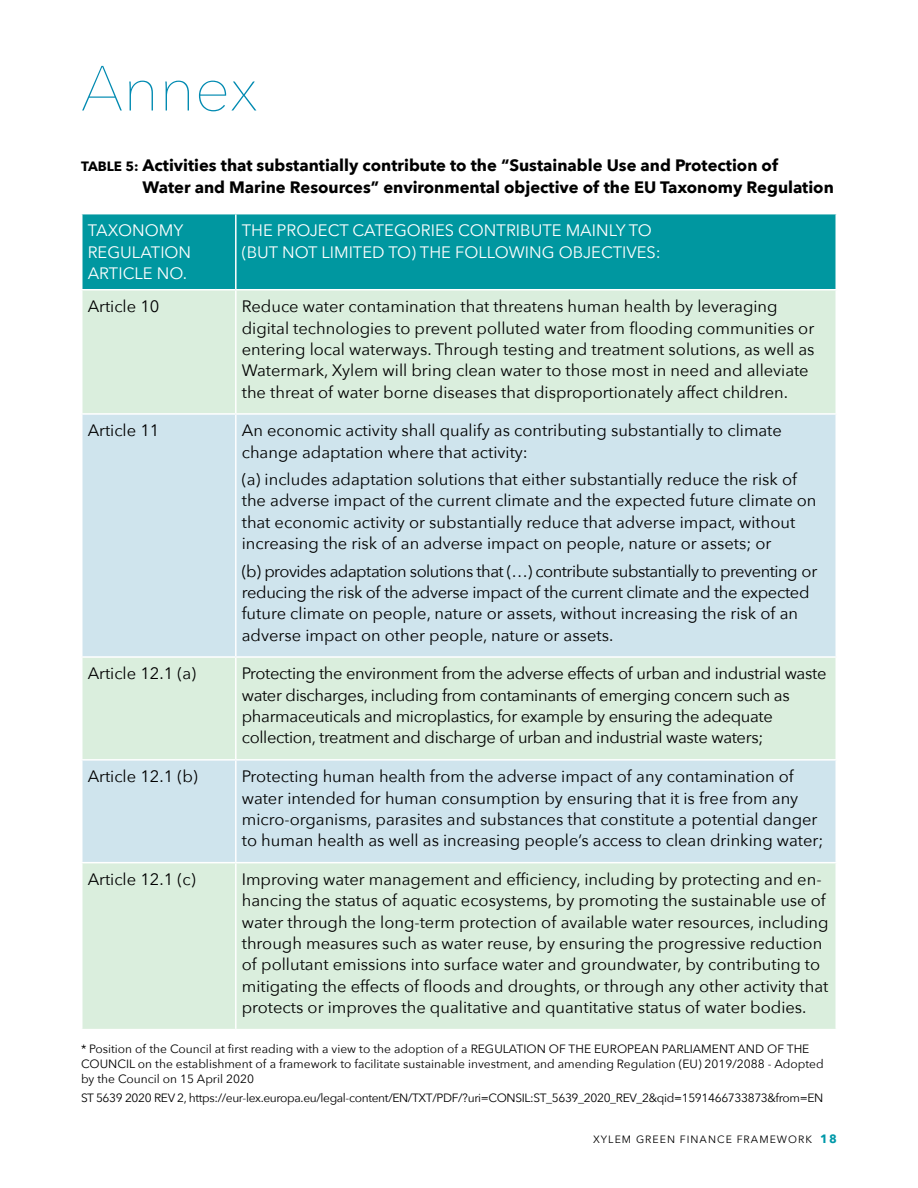
<style>
.page{position:relative;width:918px;height:1188px;background:#fff}
.page>*{position:absolute;margin:0;border:0;box-sizing:border-box;transform-origin:0 0}
.t1{font:200 63px "Avenir Next";color:#008ab1}
.t2{font:16.5px/21.3px "Avenir Next";color:#000}
.t3{font:16.5px/21.3px "Avenir Next";letter-spacing:-.02em;color:#000}
.t4{font:700 16.5px/22.5px "Avenir Next";color:#000}
.t5{font:16.5px/21.3px "Avenir Next";color:#fff}
.t6{font:12px/15px "Avenir Next";color:#000}
.t7{font:12px "Avenir Next";letter-spacing:-.03em;color:#000}
.t8{font:10.5px "Avenir Next LT Pro";letter-spacing:.1em;color:#000}
.s1{font-size:13.5px}
.s2{font-weight:700;font-size:12px;color:#0099a9}
</style>
<div class="page">
<div style="left:82px;top:214px;width:754px;height:75px;background:#0097a0"></div>
<div style="left:82px;top:290px;width:754px;height:739px;background:#daeedd"></div>
<svg style="left:82px;top:415px;width:754px;height:447px;background:#d1e6e9"></svg>
<hr style="left:235px;top:214px;width:2px;height:75px;background:#fff">
<hr style="left:235px;top:290px;width:2px;height:123px;background:#fff">
<hr style="left:81px;top:413px;width:155px;height:2px;background:#fff">
<hr style="left:236px;top:413px;width:601px;height:2px;background:#fff">
<hr style="left:235px;top:415px;width:2px;height:241px;background:#fff">
<hr style="left:81px;top:656px;width:155px;height:2px;background:#fff">
<hr style="left:236px;top:656px;width:601px;height:2px;background:#fff">
<hr style="left:235px;top:658px;width:2px;height:101px;background:#fff">
<hr style="left:81px;top:759px;width:155px;height:2px;background:#fff">
<hr style="left:236px;top:759px;width:601px;height:2px;background:#fff">
<hr style="left:235px;top:761px;width:2px;height:101px;background:#fff">
<hr style="left:81px;top:862px;width:155px;height:1px;background:#fff">
<hr style="left:236px;top:862px;width:601px;height:1px;background:#fff">
<hr style="left:235px;top:863px;width:2px;height:166px;background:#fff">
<h1 class="t1" style="left:81px;top:35px;width:179px">Annex</h1>
<p class="t4" style="left:143px;top:154px;width:693px;text-indent:-62px"><span class="s1">TABLE 5:</span> Activities that substantially contribute to the “Sustainable Use and Protection of<br>Water and Marine Resources” environmental objective of the EU Taxonomy Regulation</p>
<p class="t5" style="left:88px;top:219px;width:105px">TAXONOMY<br>REGULATION<br>ARTICLE NO.</p>
<p class="t5" style="left:242px;top:219px;width:421px">THE PROJECT CATEGORIES CONTRIBUTE MAINLY TO (BUT NOT LIMITED TO) THE FOLLOWING OBJECTIVES:</p>
<p class="t2" style="left:88px;top:295px;width:73px">Article 10</p>
<p class="t2" style="left:242px;top:295px;width:574px">Reduce water contamination that threatens human health by leveraging digital technologies to prevent polluted water from flooding communities or entering local waterways. Through testing and treatment solutions, as well as Watermark, Xylem will bring clean water to those most in need and alleviate the threat of water borne diseases that disproportionately affect children.</p>
<p class="t2" style="left:88px;top:419px;width:73px">Article 11</p>
<p class="t2" style="left:242px;top:419px;width:542px">An economic activity shall qualify as contributing substantially to climate change adaptation where that activity:</p>
<p class="t2" style="left:242px;top:468px;width:576px">(a) includes adaptation solutions that either substantially reduce the risk of the adverse impact of the current climate and the expected future climate on that economic activity or substantially reduce that adverse impact, without increasing the risk of an adverse impact on people, nature or assets; or</p>
<p class="t3" style="left:242px;top:560px;width:577px">(b) provides adaptation solutions that (…) contribute substantially to preventing or reducing the risk of the adverse impact of the current climate and the expected future climate on people, nature or assets, without increasing the risk of an adverse impact on other people, nature or assets.</p>
<p class="t2" style="left:88px;top:662px;width:110px">Article 12.1 (a)</p>
<p class="t3" style="left:242px;top:662px;width:586px">Protecting the environment from the adverse effects of urban and industrial waste water discharges, including from contaminants of emerging concern such as pharmaceuticals and microplastics, for example by ensuring the adequate collection, treatment and discharge of urban and industrial waste waters;</p>
<p class="t2" style="left:88px;top:765px;width:112px">Article 12.1 (b)</p>
<p class="t2" style="left:242px;top:765px;width:583px">Protecting human health from the adverse impact of any contamination of water intended for human consumption by ensuring that it is free from any micro-organisms, parasites and substances that constitute a potential danger to human health as well as increasing people’s access to clean drinking water;</p>
<p class="t2" style="left:88px;top:868px;width:109px">Article 12.1 (c)</p>
<p class="t2" style="left:242px;top:868px;width:588px">Improving water management and efficiency, including by protecting and en&shy;hancing the status of aquatic ecosystems, by promoting the sustainable use of water through the long-term protection of available water resources, including through measures such as water reuse, by ensuring the progressive reduction of pollutant emissions into surface water and groundwater, by contributing to mitigating the effects of floods and droughts, or through any other activity that protects or improves the qualitative and quantitative status of water bodies.</p>
<p class="t6" style="left:81px;top:1041px;width:744px">* Position of the Council at first reading with a view to the adoption of a REGULATION OF THE EUROPEAN PARLIAMENT AND OF THE<br>COUNCIL on the establishment of a framework to facilitate sustainable investment, and amending Regulation (EU) 2019/2088 - Adopted by the Council on 15 April 2020</p>
<p class="t7" style="left:81px;top:1088px;width:744px">ST 5639 2020 REV 2, https://eur-lex.europa.eu/legal-content/EN/TXT/PDF/?uri=CONSIL:ST_5639_2020_REV_2&amp;qid=1591466733873&amp;from=EN</p>
<p class="t8" style="left:593px;top:1133px;width:245px">XYLEM GREEN FINANCE FRAMEWORK <span class="s2">18</span></p>
</div>
